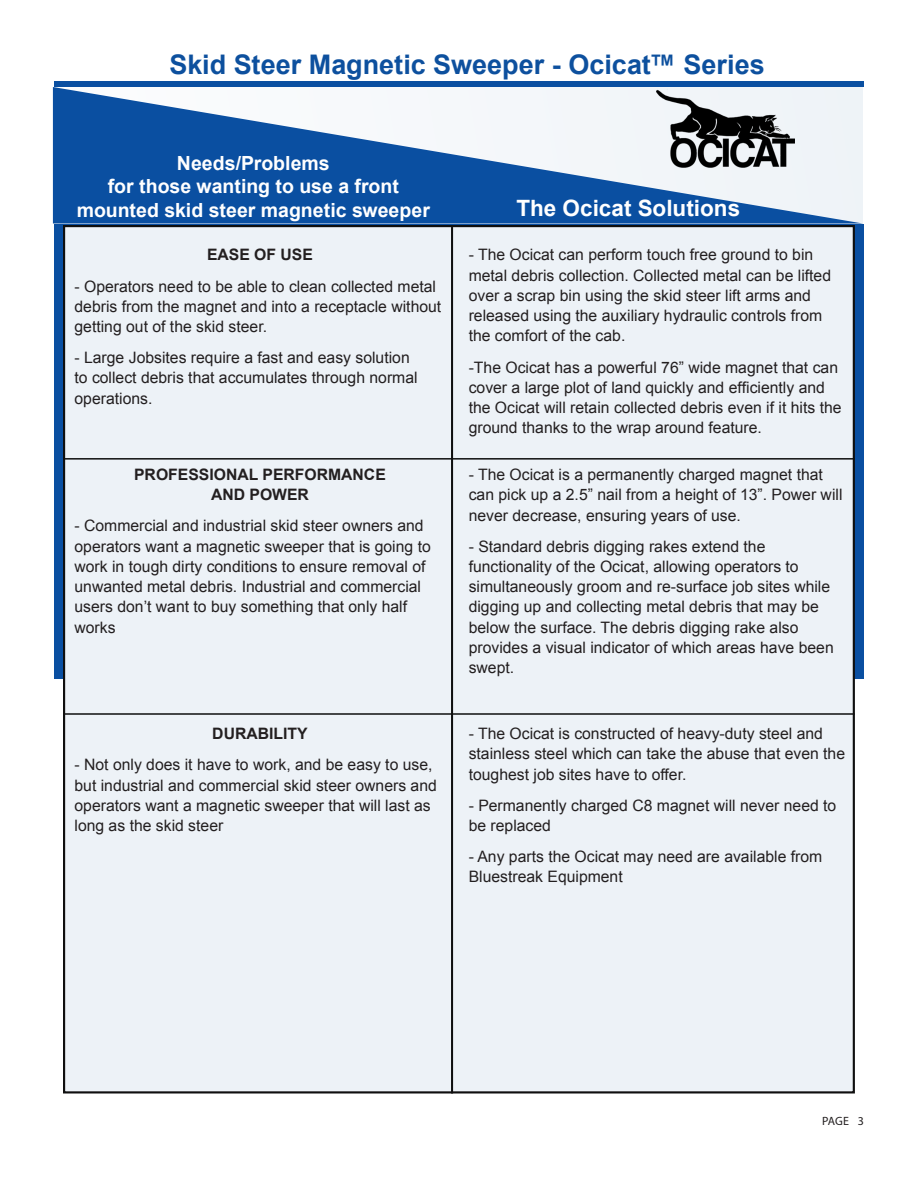
<style>
.page{position:relative;width:918px;height:1188px;background:#fff}
.page>*{position:absolute;margin:0;border:0;box-sizing:border-box;transform-origin:0 0}
.t1{font:700 27px "Arial";color:#0d509e}
.chart_body{font:700 22.5px "Arial";color:#fff}
.chart_body-2{font:700 19.5px/23.4px "Arial";color:#fff;text-align:center}
.body{font:15.75px/20.2px "Arial";color:#231f20}
.body-2{font:700 15.75px/20.2px "Arial";color:#231f20;text-align:center}
.t2{font:12px "Myriad Pro";color:#231f20}
</style>
<div class="page">
<div style="left:54px;top:81px;width:810px;height:6px;background:#0a4fa1"></div>
<svg style="left:53px;top:87px;width:810px;height:137px;fill:#0a4fa1"></svg>
<div style="left:54px;top:224px;width:810px;height:454px;background:#0a4fa1"></div>
<div style="left:63px;top:225px;width:792px;height:869px;background:#edf2f7;border:2px solid #0f0f0f"></div>
<hr style="left:65px;top:713px;width:790px;height:2px;background:#0f0f0f">
<hr style="left:451px;top:227px;width:2px;height:867px;background:#0f0f0f">
<hr style="left:65px;top:458px;width:790px;height:2px;background:#0f0f0f">
<h1 class="t1" style="left:169px;top:47px;width:597px">Skid Steer Magnetic Sweeper - Ocicat™ Series</h1>
<p class="chart_body-2" style="left:77px;top:152px;width:355px">Needs/Problems<br>for those wanting to use a front mounted skid steer magnetic sweeper</p>
<p class="body-2" style="left:207px;top:245px;width:107px">EASE OF USE</p>
<p class="body" style="left:75px;top:276px;width:368px">- Operators need to be able to clean collected metal debris from the magnet and into a receptacle without getting out of the skid steer.</p>
<p class="body" style="left:75px;top:348px;width:345px">- Large Jobsites require a fast and easy solution to collect debris that accumulates through normal operations.</p>
<p class="body-2" style="left:134px;top:465px;width:253px">PROFESSIONAL PERFORMANCE<br>AND POWER</p>
<p class="body" style="left:75px;top:516px;width:358px">- Commercial and industrial skid steer owners and operators want a magnetic sweeper that is going to work in tough dirty conditions to ensure removal of unwanted metal debris. Industrial and commercial users don’t want to buy something that only half works</p>
<p class="body-2" style="left:212px;top:724px;width:97px">DURABILITY</p>
<p class="body" style="left:75px;top:755px;width:364px">- Not only does it have to work, and be easy to use, but industrial and commercial skid steer owners and operators want a magnetic sweeper that will last as long as the skid steer</p>
<p class="chart_body" style="left:516px;top:193px;width:225px">The Ocicat Solutions</p>
<p class="body" style="left:469px;top:245px;width:364px">- The Ocicat can perform touch free ground to bin metal debris collection. Collected metal can be lifted over a scrap bin using the skid steer lift arms and released using the auxiliary hydraulic controls from the comfort of the cab.</p>
<p class="body" style="left:469px;top:357px;width:374px">-The Ocicat has a powerful 76” wide magnet that can cover a large plot of land quickly and efficiently and the Ocicat will retain collected debris even if it hits the ground thanks to the wrap around feature.</p>
<p class="body" style="left:469px;top:465px;width:375px">- The Ocicat is a permanently charged magnet that can pick up a 2.5” nail from a height of 13”. Power will never decrease, ensuring years of use.</p>
<p class="body" style="left:469px;top:536px;width:367px">- Standard debris digging rakes extend the functionality of the Ocicat, allowing operators to simultaneously groom and re-surface job sites while digging up and collecting metal debris that may be below the surface. The debris digging rake also provides a visual indicator of which areas have been swept.</p>
<p class="body" style="left:469px;top:724px;width:378px">- The Ocicat is constructed of heavy-duty steel and stainless steel which can take the abuse that even the toughest job sites have to offer.</p>
<p class="body" style="left:469px;top:795px;width:369px">- Permanently charged C8 magnet will never need to be replaced</p>
<p class="body" style="left:469px;top:847px;width:355px">- Any parts the Ocicat may need are available from<br>Bluestreak Equipment</p>
<p class="t2" style="left:822px;top:1113px;width:43px">PAGE 3</p>
</div>
